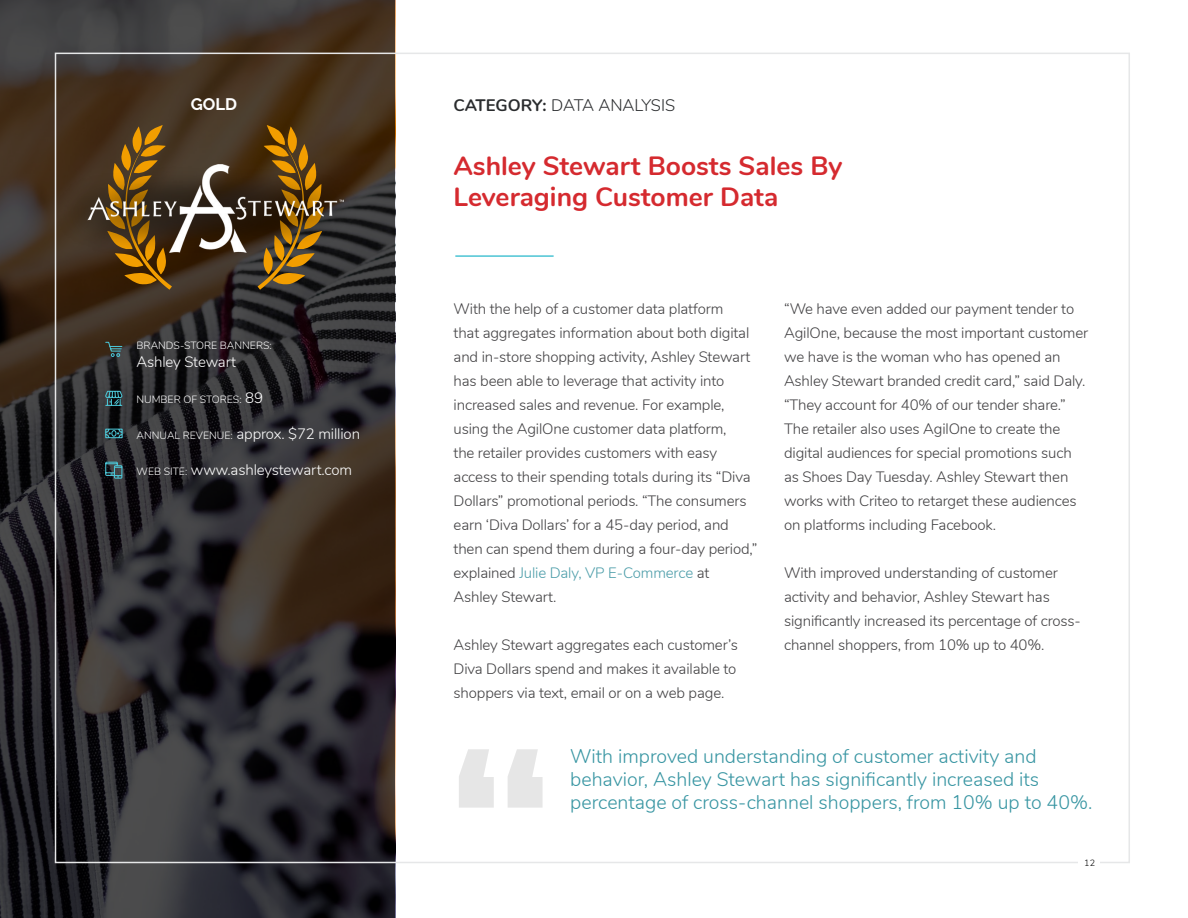
<style>
.page{position:relative;width:1188px;height:918px;background:#fff}
.page>*{position:absolute;margin:0;border:0;box-sizing:border-box;transform-origin:0 0}
.t1{font:700 26.4px/31.7px "Nunito";color:#d52a2f}
.t2{font:300 19.5px/23.4px "Nunito";color:#3795a2}
.t3{font:300 16.65px "Nunito";letter-spacing:-.01em;color:#2a2c2e}
.t4{font:700 16.65px "Raleway";color:#fff}
.t5{font:300 15px/24px "Nunito";letter-spacing:-.01em;color:#414042}
.t6{font:300 15px "Nunito";letter-spacing:-.01em;color:#fff}
.t7{font:300 10.5px "Nunito";color:#fff}
.t8{font:300 9px "Nunito";color:#000}
.s1{font-weight:700}
.s2{font-size:15px}
.s3{font-size:10.5px}
.s4{color:#4c9da9}
</style>
<div class="page">
<svg style="left:0;top:0;width:395px;height:918px;background:#312c2a"></svg>
<hr style="left:455px;top:255px;width:99px;height:2px;background:#4bc4d4">
<svg style="left:105px;top:341px;width:18px;height:17px"></svg>
<svg style="left:105px;top:390px;width:18px;height:16px"></svg>
<svg style="left:105px;top:428px;width:18px;height:11px"></svg>
<svg style="left:105px;top:461px;width:18px;height:18px"></svg>
<svg style="left:106px;top:125px;width:66px;height:165px"></svg>
<svg style="left:258px;top:125px;width:66px;height:165px"></svg>
<svg style="left:459px;top:749px;width:84px;height:59px"></svg>
<img style="left:43px;top:132px;width:334px;height:153px">
<img style="left:85px;top:152px;width:262px;height:133px">
<p class="t4" style="left:191px;top:94px;width:48px">GOLD</p>
<p class="t3" style="left:454px;top:93px;width:223px"><span class="s1">CATEGORY:</span> DATA ANALYSIS</p>
<p class="t7" style="left:137px;top:338px;width:137px">BRANDS-STORE BANNERS:</p>
<p class="t6" style="left:137px;top:351px;width:101px">Ashley Stewart</p>
<p class="t7" style="left:137px;top:392px;width:128px">NUMBER OF STORES: <span class="s2">89</span></p>
<p class="t6" style="left:137px;top:423px;width:225px"><span class="s3">ANNUAL REVENUE:</span> approx. $72 million</p>
<p class="t6" style="left:137px;top:459px;width:217px"><span class="s3">WEB SITE:</span> www.ashleystewart.com</p>
<h1 class="t1" style="left:454px;top:148px;width:390px">Ashley Stewart Boosts Sales By<br>Leveraging Customer Data</h1>
<p class="t5" style="left:454px;top:296px;width:305px">With the help of a customer data platform<br>that aggregates information about both digital and in-store shopping activity, Ashley Stewart has been able to leverage that activity into increased sales and revenue. For example, using the AgilOne customer data platform,<br>the retailer provides customers with easy access to their spending totals during its “Diva Dollars” promotional periods. “The consumers earn ‘Diva Dollars’ for a 45-day period, and then can spend them during a four-day period,” explained <span class="s4">Julie Daly, VP E-Commerce</span> at Ashley Stewart.</p>
<p class="t5" style="left:454px;top:632px;width:286px;text-align:justify">Ashley Stewart aggregates each customer’s Diva Dollars spend and makes it available to shoppers via text, email or on a web page.</p>
<p class="t5" style="left:784px;top:296px;width:306px">“We have even added our payment tender to AgilOne, because the most important customer we have is the woman who has opened an Ashley Stewart branded credit card,” said Daly. “They account for 40% of our tender share.” The retailer also uses AgilOne to create the digital audiences for special promotions such as Shoes Day Tuesday. Ashley Stewart then works with Criteo to retarget these audiences on platforms including Facebook.</p>
<p class="t5" style="left:784px;top:560px;width:298px">With improved understanding of customer activity and behavior, Ashley Stewart has significantly increased its percentage of cross&shy;channel shoppers, from 10% up to 40%.</p>
<h2 class="t2" style="left:570px;top:743px;width:524px">With improved understanding of customer activity and behavior, Ashley Stewart has significantly increased its percentage of cross-channel shoppers, from 10% up to 40%.</h2>
<p class="t8" style="left:1084px;top:856px;width:12px">12</p>
</div>
